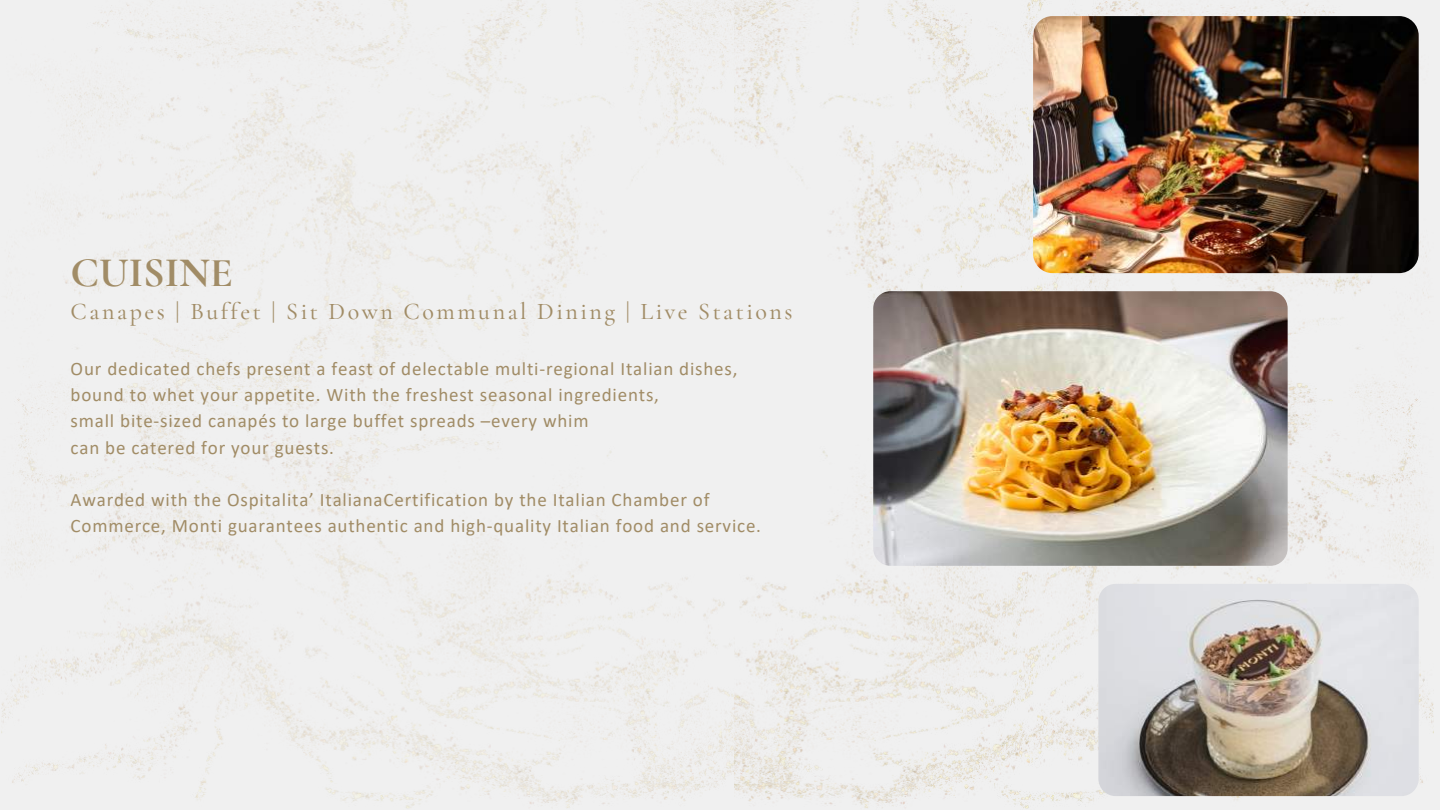
<style>
.page{position:relative;width:1440px;height:810px;background:#fff}
.page>*{position:absolute;margin:0;border:0;box-sizing:border-box;transform-origin:0 0}
.t1{font:700 42px "Cormorant Garamond";color:#a18c66}
.t2{font:500 24px "Cormorant Garamond";letter-spacing:.105em;color:#a18c66}
.t3{font:19px/26.2px "Calibri";letter-spacing:.04em;color:#a18c66}
</style>
<div class="page">
<img style="left:823px;top:0;width:610px;height:810px">
<img style="left:2px;top:0;width:821px;height:810px">
<img style="left:1033px;top:16px;width:386px;height:257px;border-radius:20px">
<img style="left:873px;top:291px;width:414px;height:275px;border-radius:17px">
<img style="left:1098px;top:584px;width:320px;height:212px">
<h1 class="t1" style="left:71px;top:247px;width:164px">CUISINE</h1>
<p class="t2" style="left:71px;top:297px;width:724px">Canapes | Buffet | Sit Down Communal Dining | Live Stations</p>
<p class="t3" style="left:71px;top:357px;width:668px">Our dedicated chefs present a feast of delectable multi-regional Italian dishes, bound to whet your appetite. With the freshest seasonal ingredients,<br>small bite-sized canapés to large buffet spreads –every whim<br>can be catered for your guests.</p>
<p class="t3" style="left:71px;top:488px;width:692px">Awarded with the Ospitalita’ ItalianaCertification by the Italian Chamber of<br>Commerce, Monti guarantees authentic and high-quality Italian food and service.</p>
</div>
